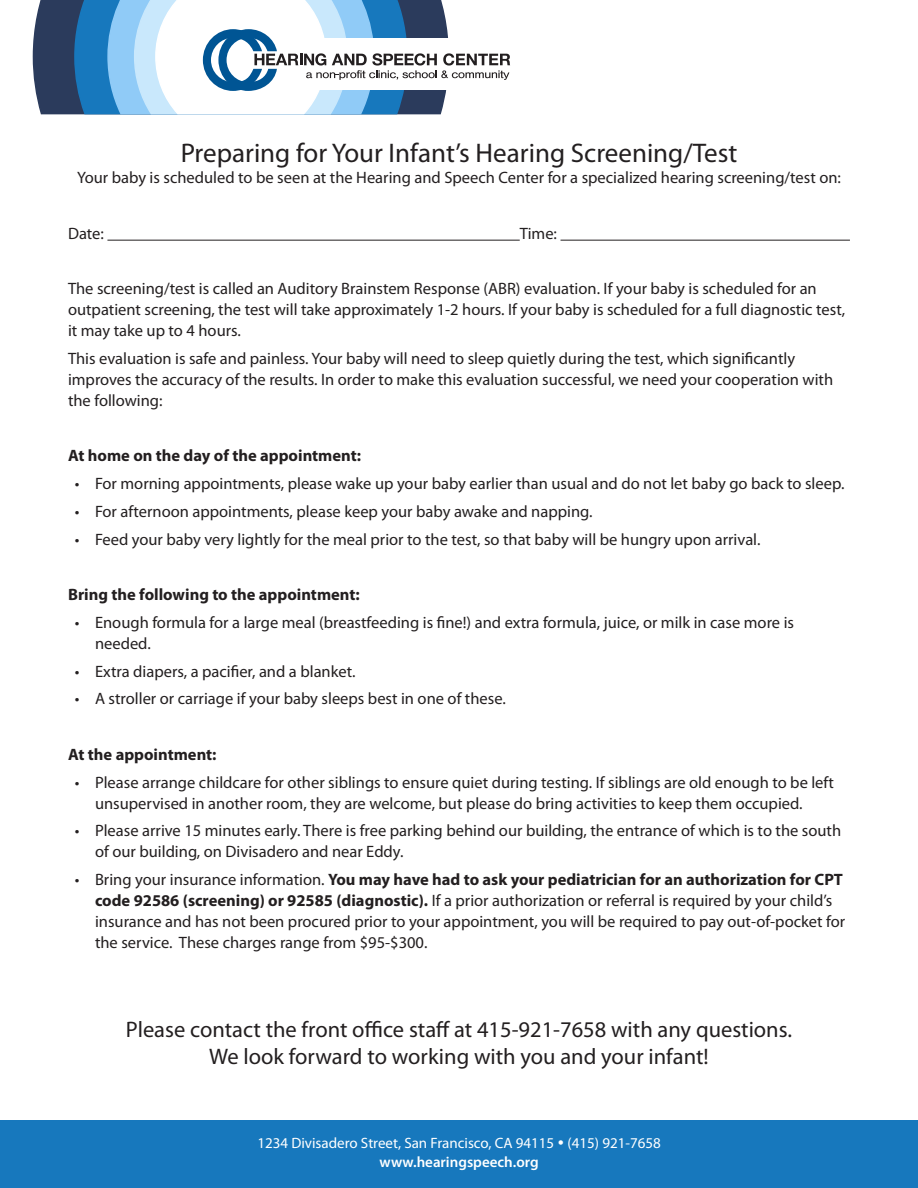
<style>
.page{position:relative;width:918px;height:1188px;background:#fff}
.page>*{position:absolute;margin:0;border:0;box-sizing:border-box;transform-origin:0 0}
.Form_Small{font:27px "Myriad Pro";color:#231f20}
.Form_Small-2{font:22.5px/27px "Myriad Pro";color:#231f20;text-align:center}
.Form_Small-3{font:16.5px/21px "Myriad Pro";color:#231f20}
.Form_Small-4{font:700 16.5px "Myriad Pro";color:#231f20}
.t1{font:15px/19.5px "Myriad Pro";color:#fff;text-align:center}
.s1{font-weight:700}
.s2{font-weight:600}
</style>
<div class="page">
<div style="left:0;top:1120px;width:918px;height:68px;background:#1778bd"></div>
<svg style="left:32px;top:0;width:41px;height:115px;background:#3d4c6a"></svg>
<svg style="left:73px;top:0;width:437px;height:115px"></svg>
<hr style="left:107px;top:240px;width:413px;height:1px;background:#231f20">
<hr style="left:561px;top:240px;width:289px;height:1px;background:#231f20">
<p class="Form_Small" style="left:181px;top:138px;width:558px">Preparing for Your Infant’s Hearing Screening/Test</p>
<p class="Form_Small-3" style="left:77px;top:167px;width:765px">Your baby is scheduled to be seen at the Hearing and Speech Center for a specialized hearing screening/test on:</p>
<p class="Form_Small-3" style="left:68px;top:223px;width:37px">Date:</p>
<p class="Form_Small-3" style="left:520px;top:223px;width:39px">Time:</p>
<p class="Form_Small-3" style="left:68px;top:278px;width:779px">The screening/test is called an Auditory Brainstem Response (ABR) evaluation. If your baby is scheduled for an outpatient screening, the test will take approximately 1-2 hours. If your baby is scheduled for a full diagnostic test, it may take up to 4 hours.</p>
<p class="Form_Small-3" style="left:68px;top:348px;width:767px">This evaluation is safe and painless. Your baby will need to sleep quietly during the test, which significantly improves the accuracy of the results. In order to make this evaluation successful, we need your cooperation with the following:</p>
<p class="Form_Small-4" style="left:68px;top:446px;width:295px">At home on the day of the appointment:</p>
<p class="Form_Small-3" style="left:75px;top:473px;width:771px">• For morning appointments, please wake up your baby earlier than usual and do not let baby go back to sleep.</p>
<p class="Form_Small-3" style="left:75px;top:501px;width:519px">• For afternoon appointments, please keep your baby awake and napping.</p>
<p class="Form_Small-3" style="left:75px;top:529px;width:687px">• Feed your baby very lightly for the meal prior to the test, so that baby will be hungry upon arrival.</p>
<p class="Form_Small-4" style="left:68px;top:585px;width:293px">Bring the following to the appointment:</p>
<p class="Form_Small-3" style="left:95px;top:612px;width:701px;text-indent:-20px">• Enough formula for a large meal (breastfeeding is fine!) and extra formula, juice, or milk in case more is needed.</p>
<p class="Form_Small-3" style="left:75px;top:661px;width:282px">• Extra diapers, a pacifier, and a blanket.</p>
<p class="Form_Small-3" style="left:75px;top:689px;width:433px">• A stroller or carriage if your baby sleeps best in one of these.</p>
<p class="Form_Small-4" style="left:68px;top:745px;width:150px">At the appointment:</p>
<p class="Form_Small-3" style="left:95px;top:772px;width:741px;text-indent:-20px">• Please arrange childcare for other siblings to ensure quiet during testing. If siblings are old enough to be left unsupervised in another room, they are welcome, but please do bring activities to keep them occupied.</p>
<p class="Form_Small-3" style="left:95px;top:821px;width:748px;text-indent:-20px">• Please arrive 15 minutes early. There is free parking behind our building, the entrance of which is to the south of our building, on Divisadero and near Eddy.</p>
<p class="Form_Small-3" style="left:95px;top:869px;width:752px;text-indent:-20px">• Bring your insurance information. <span class="s1">You may have had to ask your pediatrician for an authorization for CPT code 92586 (screening) or 92585 (diagnostic).</span> If a prior authorization or referral is required by your child’s insurance and has not been procured prior to your appointment, you will be required to pay out-of-pocket for the service. These charges range from $95-$300.</p>
<p class="Form_Small-2" style="left:126px;top:1017px;width:668px">Please contact the front office staff at 415-921-7658 with any questions.<br>We look forward to working with you and your infant!</p>
<p class="t1" style="left:257px;top:1133px;width:405px">1234 Divisadero Street, San Francisco, CA 94115 • (415) 921-7658 <span class="s2">www.hearingspeech.org</span></p>
</div>
